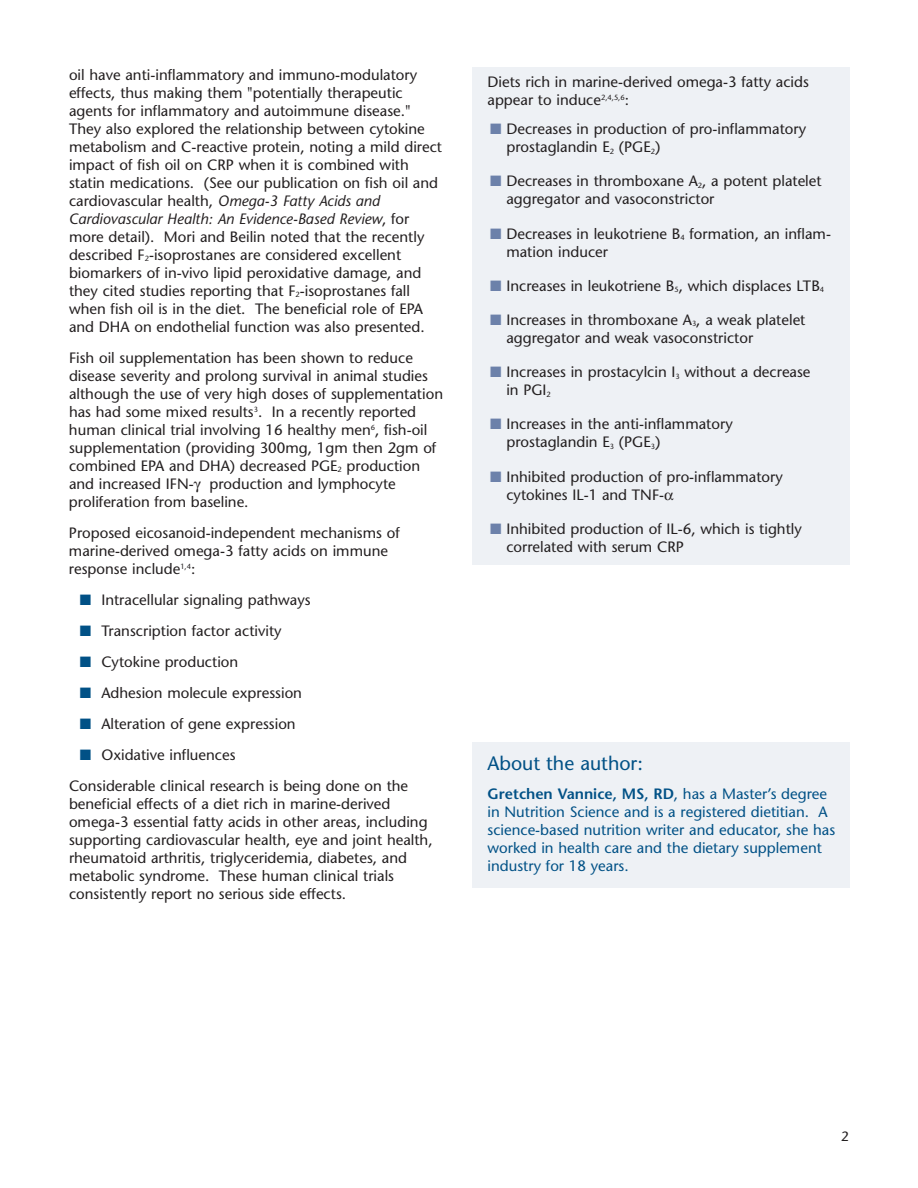
<style>
.page{position:relative;width:918px;height:1188px;background:#fff}
.page>*{position:absolute;margin:0;border:0;box-sizing:border-box;transform-origin:0 0}
.t1{font:19.5px "Stone Sans";color:#015186}
.t2{font:15px/18px "Stone Sans";color:#231f20}
.t3{font:15px/18px "Stone Sans";color:#015186}
.t4{font:13.5px "Stone Sans";color:#231f20}
.s1{font-style:italic}
.s2{color:#015186}
.s3{color:#6c81aa}
.s4{font-weight:600}
</style>
<div class="page">
<div style="left:472px;top:68px;width:378px;height:497px;background:#eef1f5"></div>
<div style="left:472px;top:743px;width:378px;height:145px;background:#eef1f5"></div>
<p class="t2" style="left:69px;top:67px;width:375px">oil have anti-inflammatory and immuno-modulatory effects, thus making them "potentially therapeutic agents for inflammatory and autoimmune disease." They also explored the relationship between cytokine metabolism and C-reactive protein, noting a mild direct impact of fish oil on CRP when it is combined with statin medications. (See our publication on fish oil and cardiovascular health, <span class="s1">Omega-3 Fatty Acids and Cardiovascular Health: An Evidence-Based Review</span>, for more detail). Mori and Beilin noted that the recently described F<sub>2</sub>-isoprostanes are considered excellent biomarkers of in-vivo lipid peroxidative damage, and they cited studies reporting that F<sub>2</sub>-isoprostanes fall when fish oil is in the diet. The beneficial role of EPA and DHA on endothelial function was also presented.</p>
<p class="t2" style="left:69px;top:350px;width:376px">Fish oil supplementation has been shown to reduce disease severity and prolong survival in animal studies although the use of very high doses of supplementation has had some mixed results<sup>3</sup>. In a recently reported human clinical trial involving 16 healthy men<sup>6</sup>, fish-oil supplementation (providing 300mg, 1gm then 2gm of combined EPA and DHA) decreased PGE<sub>2</sub> production and increased IFN- production and lymphocyte proliferation from baseline.</p>
<p class="t2" style="left:69px;top:525px;width:332px">Proposed eicosanoid-independent mechanisms of marine-derived omega-3 fatty acids on immune response include<sup>1,4</sup>:</p>
<p class="t2" style="left:80px;top:592px;width:232px"><span class="s2">■</span> Intracellular signaling pathways</p>
<p class="t2" style="left:80px;top:623px;width:203px"><span class="s2">■</span> Transcription factor activity</p>
<p class="t2" style="left:80px;top:654px;width:160px"><span class="s2">■</span> Cytokine production</p>
<p class="t2" style="left:80px;top:685px;width:224px"><span class="s2">■</span> Adhesion molecule expression</p>
<p class="t2" style="left:80px;top:716px;width:217px"><span class="s2">■</span> Alteration of gene expression</p>
<p class="t2" style="left:69px;top:741px;width:341px;line-height:30.9px;text-indent:11px"><span class="s2">■</span> Oxidative influences<br>Considerable clinical research is being done on the</p>
<p class="t2" style="left:69px;top:796px;width:365px">beneficial effects of a diet rich in marine-derived omega-3 essential fatty acids in other areas, including supporting cardiovascular health, eye and joint health, rheumatoid arthritis, triglyceridemia, diabetes, and metabolic syndrome. These human clinical trials consistently report no serious side effects.</p>
<p class="t2" style="left:488px;top:75px;width:323px">Diets rich in marine-derived omega-3 fatty acids appear to induce<sup>2,4,5,6</sup>:</p>
<p class="t2" style="left:506px;top:122px;width:301px;text-indent:-16px"><span class="s3">■</span> Decreases in production of pro-inflammatory prostaglandin E<sub>2</sub> (PGE<sub>2</sub>)</p>
<p class="t2" style="left:506px;top:174px;width:317px;text-indent:-16px"><span class="s3">■</span> Decreases in thromboxane A<sub>2</sub>, a potent platelet aggregator and vasoconstrictor</p>
<p class="t2" style="left:506px;top:226px;width:326px;text-indent:-16px"><span class="s3">■</span> Decreases in leukotriene B<sub>4</sub> formation, an inflam&shy;mation inducer</p>
<p class="t2" style="left:490px;top:278px;width:336px"><span class="s3">■</span> Increases in leukotriene B<sub>5</sub>, which displaces LTB<sub>4</sub></p>
<p class="t2" style="left:506px;top:312px;width:301px;text-indent:-16px"><span class="s3">■</span> Increases in thromboxane A<sub>3</sub>, a weak platelet aggregator and weak vasoconstrictor</p>
<p class="t2" style="left:506px;top:365px;width:306px;text-indent:-16px"><span class="s3">■</span> Increases in prostacylcin I<sub>3</sub> without a decrease in PGI<sub>2</sub></p>
<p class="t2" style="left:506px;top:417px;width:228px;text-indent:-16px"><span class="s3">■</span> Increases in the anti-inflammatory prostaglandin E<sub>3</sub> (PGE<sub>3</sub>)</p>
<p class="t2" style="left:506px;top:469px;width:278px;text-indent:-16px"><span class="s3">■</span> Inhibited production of pro-inflammatory cytokines IL-1 and TNF-</p>
<p class="t2" style="left:506px;top:521px;width:297px;text-indent:-16px"><span class="s3">■</span> Inhibited production of IL-6, which is tightly correlated with serum CRP</p>
<h1 class="t1" style="left:488px;top:756px;width:157px">About the author:</h1>
<p class="t3" style="left:488px;top:786px;width:349px"><span class="s4">Gretchen Vannice, MS, RD</span>, has a Master’s degree in Nutrition Science and is a registered dietitian. A science-based nutrition writer and educator, she has worked in health care and the dietary supplement industry for 18 years.</p>
<p class="t4" style="left:841px;top:1132px;width:9px">2</p>
</div>
